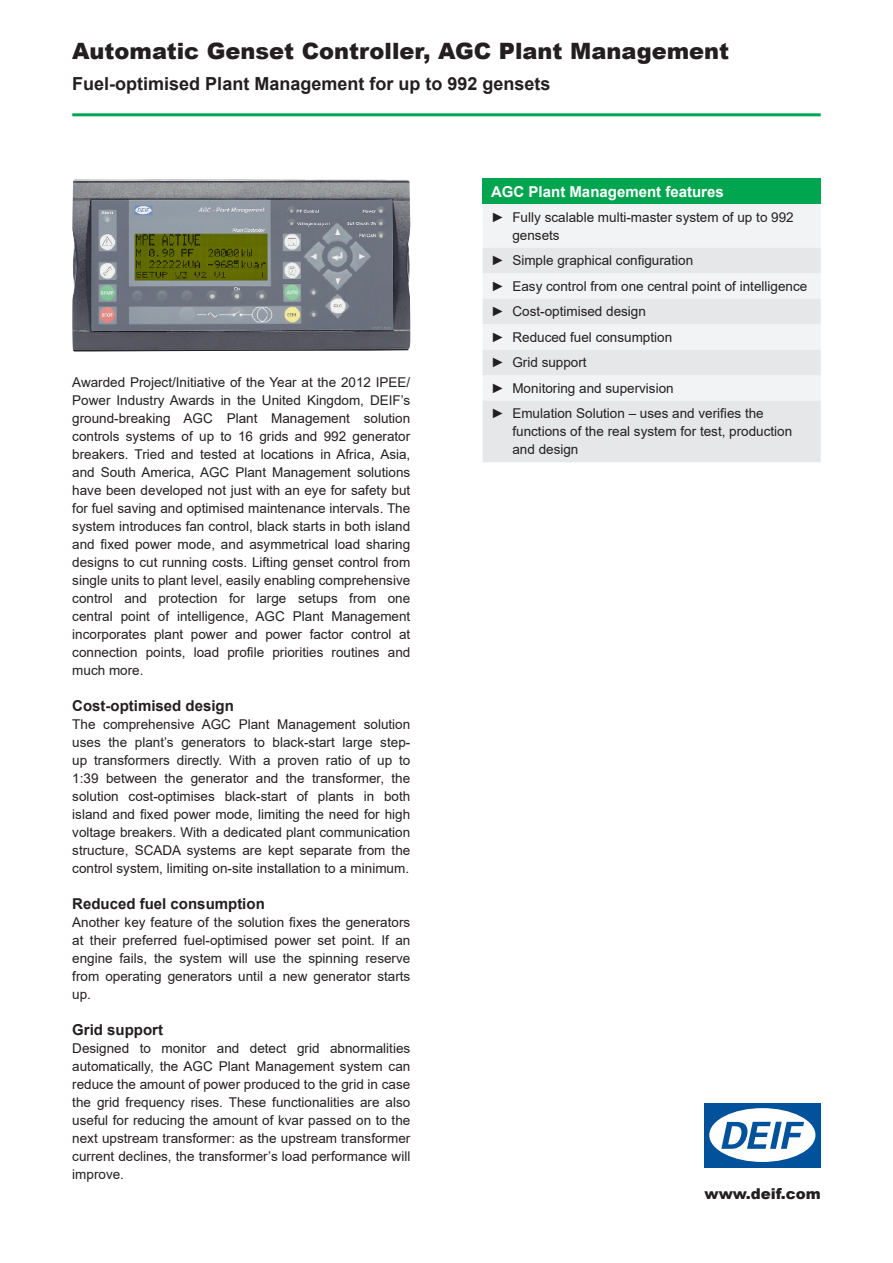
<style>
.page{position:relative;width:893px;height:1263px;background:#fff}
.page>*{position:absolute;margin:0;border:0;box-sizing:border-box;transform-origin:0 0}
.t1{font:900 22.5px "Arial";color:#231f20}
.t2{font:700 18px "Arial";color:#231f20}
.t3{font:700 15px "Arial";color:#231f20}
.t4{font:700 15px "Arial";color:#fff}
.t5{font:900 15px "Arial";color:#231f20}
.t6{font:13.5px/18px "Arial";color:#231f20;text-align:justify}
</style>
<div class="page">
<hr style="left:72px;top:113px;width:749px;height:3px;background:#00a54f">
<img style="left:72px;top:179px;width:339px;height:173px">
<div style="left:483px;top:179px;width:338px;height:25px;background:#00a54f"></div>
<div style="left:483px;top:204px;width:338px;height:44px;background:#f2f3f4"></div>
<svg style="left:483px;top:248px;width:338px;height:214px;fill:#e6e7e9"></svg>
<div style="left:704px;top:1103px;width:117px;height:64px;background:#01529a"></div>
<div style="left:709px;top:1108px;width:106px;height:54px;background:#fff;border-radius:50%"></div>
<svg style="left:721px;top:1122px;width:83px;height:27px"></svg>
<h1 class="t1" style="left:72px;top:34px;width:658px">Automatic Genset Controller, AGC Plant Management</h1>
<h2 class="t2" style="left:72px;top:71px;width:480px">Fuel-optimised Plant Management for up to 992 gensets</h2>
<p class="t6" style="left:72px;top:373px;width:340px">Awarded Project/Initiative of the Year at the 2012 IPEE/ Power Industry Awards in the United Kingdom, DEIF’s ground-breaking AGC Plant Management solution controls systems of up to 16 grids and 992 generator breakers. Tried and tested at locations in Africa, Asia, and South America, AGC Plant Management solutions have been developed not just with an eye for safety but for fuel saving and optimised maintenance intervals. The system introduces fan control, black starts in both island and fixed power mode, and asymmetrical load sharing designs to cut running costs. Lifting genset control from single units to plant level, easily enabling comprehensive control and protection for large setups from one central point of intelligence, AGC Plant Management incorporates plant power and power factor control at connection points, load profile priorities routines and much more.</p>
<p class="t3" style="left:72px;top:695px;width:163px">Cost-optimised design</p>
<p class="t6" style="left:72px;top:715px;width:340px">The comprehensive AGC Plant Management solution uses the plant’s generators to black-start large step&shy;up transformers directly. With a proven ratio of up to 1:39 between the generator and the transformer, the solution cost-optimises black-start of plants in both island and fixed power mode, limiting the need for high voltage breakers. With a dedicated plant communication structure, SCADA systems are kept separate from the control system, limiting on-site installation to a minimum.</p>
<p class="t3" style="left:72px;top:893px;width:194px">Reduced fuel consumption</p>
<p class="t6" style="left:72px;top:913px;width:340px">Another key feature of the solution fixes the generators at their preferred fuel-optimised power set point. If an engine fails, the system will use the spinning reserve from operating generators until a new generator starts up.</p>
<p class="t3" style="left:72px;top:1019px;width:92px">Grid support</p>
<p class="t6" style="left:72px;top:1039px;width:340px">Designed to monitor and detect grid abnormalities automatically, the AGC Plant Management system can reduce the amount of power produced to the grid in case the grid frequency rises. These functionalities are also useful for reducing the amount of kvar passed on to the next upstream transformer: as the upstream transformer current declines, the transformer’s load performance will improve.</p>
<p class="t4" style="left:491px;top:181px;width:234px">AGC Plant Management features</p>
<p class="t6" style="left:512px;top:208px;width:283px;text-indent:-21px">► Fully scalable multi-master system of up to 992 gensets</p>
<p class="t6" style="left:491px;top:248px;width:318px;line-height:25.5px;text-align:left">► Simple graphical configuration<br>► Easy control from one central point of intelligence ► Cost-optimised design<br>► Reduced fuel consumption<br>► Grid support<br>► Monitoring and supervision<br>► Emulation Solution – uses and verifies the</p>
<p class="t6" style="left:512px;top:423px;width:281px">functions of the real system for test, production and design</p>
<p class="t5" style="left:704px;top:1183px;width:118px">www.deif.com</p>
</div>
